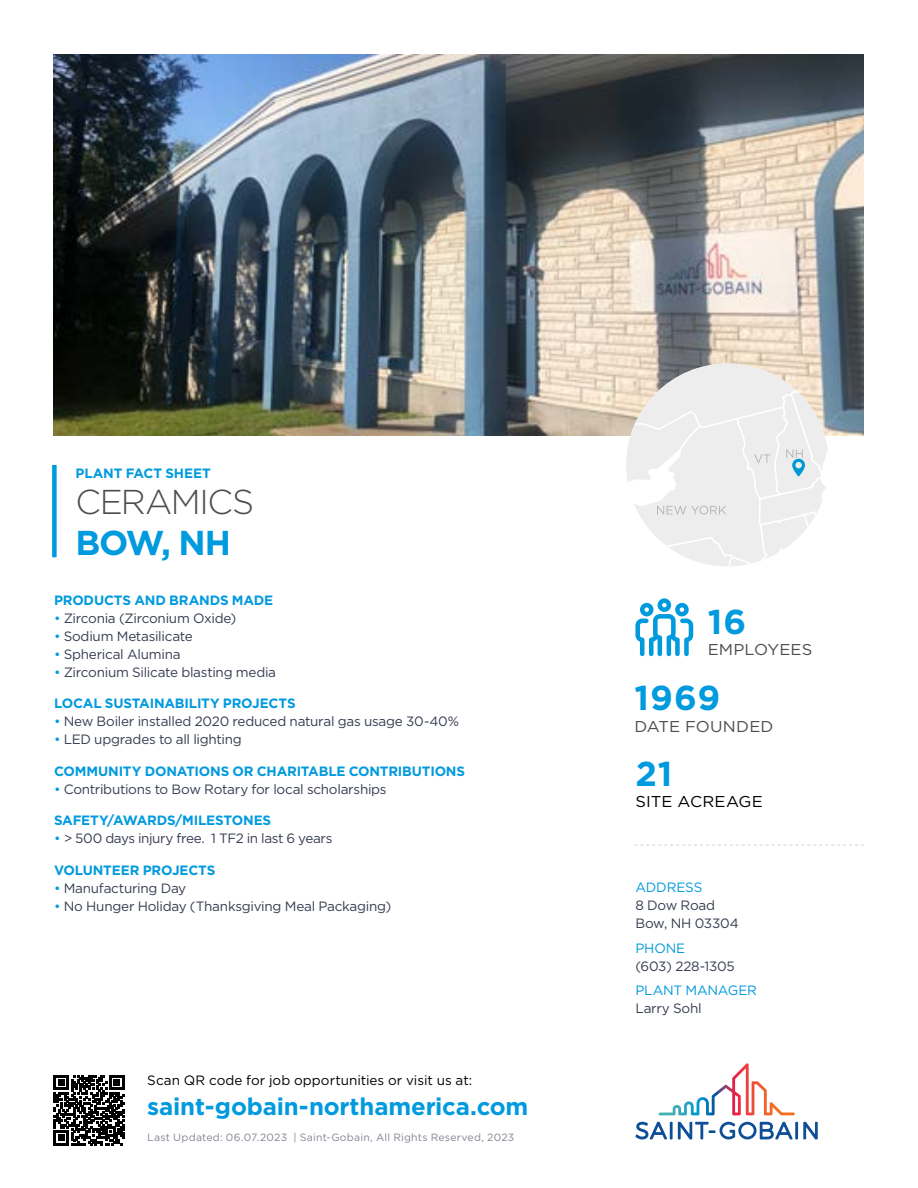
<style>
.page{position:relative;width:918px;height:1188px;background:#fff}
.page>*{position:absolute;margin:0;border:0;box-sizing:border-box;transform-origin:0 0}
.body{font:700 34.5px "Gotham";letter-spacing:.02em;color:#009ade}
.body-2{font:300 34.5px "Gotham";letter-spacing:-.04em;color:#4d4d4f}
.body-3{font:700 24px "Gotham";letter-spacing:-.005em;color:#009ade}
.body-4{font:15.6px "Gotham";color:#4d4d4f;scale:1.05 1}
.body-5{font:15.6px "Gotham";letter-spacing:.01em;color:#000;scale:1.05 1}
.body-6{font:13.5px/18px "Gotham";letter-spacing:-.02em;color:#373d52}
.body-7{font:700 13.5px "Gotham";letter-spacing:-.015em;color:#009ade}
.body-8{font:13.5px "Gotham";color:#000}
.body-9{font:13.5px "Gotham";letter-spacing:-.015em;color:#009ade}
.body-10{font:10.5px "Gotham";letter-spacing:.02em;color:#868492}
.s1{color:#009ade}
</style>
<div class="page">
<img style="left:54px;top:54px;width:810px;height:381px">
<svg style="left:626px;top:364px;width:203px;height:202px"></svg>
<svg style="left:635px;top:598px;width:58px;height:58px"></svg>
<svg style="left:634px;top:845px;width:230px;height:1px"></svg>
<div style="left:52px;top:465px;width:5px;height:92px;background:#009ade"></div>
<svg style="left:635px;top:1122px;width:32px;height:17px"></svg>
<hr style="left:670px;top:1122px;width:3px;height:17px;background:#0e4e96">
<svg style="left:678px;top:1122px;width:115px;height:17px"></svg>
<hr style="left:795px;top:1122px;width:3px;height:17px;background:#0e4e96">
<svg style="left:803px;top:1122px;width:15px;height:17px"></svg>
<svg style="left:659px;top:1063px;width:136px;height:52px"></svg>
<svg style="left:54px;top:1075px;width:70px;height:70px"></svg>
<p class="body-7" style="left:76px;top:466px;width:137px">PLANT FACT SHEET</p>
<p class="body-2" style="left:76px;top:483px;width:180px">CERAMICS</p>
<p class="body" style="left:76px;top:523px;width:157px">BOW, NH</p>
<p class="body-7" style="left:54px;top:592px;width:221px">PRODUCTS AND BRANDS MADE</p>
<p class="body-6" style="left:54px;top:609px;width:184px"><span class="s1">•</span> Zirconia (Zirconium Oxide)</p>
<p class="body-6" style="left:54px;top:627px;width:140px"><span class="s1">•</span> Sodium Metasilicate</p>
<p class="body-6" style="left:54px;top:645px;width:128px"><span class="s1">•</span> Spherical Alumina</p>
<p class="body-6" style="left:54px;top:663px;width:224px"><span class="s1">•</span> Zirconium Silicate blasting media</p>
<p class="body-7" style="left:54px;top:696px;width:243px">LOCAL SUSTAINABILITY PROJECTS</p>
<p class="body-6" style="left:54px;top:712px;width:407px"><span class="s1">•</span> New Boiler installed 2020 reduced natural gas usage 30-40%</p>
<p class="body-6" style="left:54px;top:730px;width:189px"><span class="s1">•</span> LED upgrades to all lighting</p>
<p class="body-7" style="left:54px;top:763px;width:413px">COMMUNITY DONATIONS OR CHARITABLE CONTRIBUTIONS</p>
<p class="body-6" style="left:54px;top:780px;width:334px"><span class="s1">•</span> Contributions to Bow Rotary for local scholarships</p>
<p class="body-7" style="left:54px;top:813px;width:219px">SAFETY/AWARDS/MILESTONES</p>
<p class="body-6" style="left:54px;top:829px;width:280px"><span class="s1">•</span> &gt; 500 days injury free. 1 TF2 in last 6 years</p>
<p class="body-7" style="left:54px;top:862px;width:163px">VOLUNTEER PROJECTS</p>
<p class="body-6" style="left:54px;top:879px;width:134px"><span class="s1">•</span> Manufacturing Day</p>
<p class="body-6" style="left:54px;top:897px;width:339px"><span class="s1">•</span> No Hunger Holiday (Thanksgiving Meal Packaging)</p>
<p class="body-8" style="left:147px;top:1073px;width:326px">Scan QR code for job opportunities or visit us at:</p>
<p class="body-3" style="left:147px;top:1093px;width:383px">saint-gobain-northamerica.com</p>
<p class="body-10" style="left:147px;top:1131px;width:369px">Last Updated: 06.07.2023 | Saint-Gobain, All Rights Reserved, 2023</p>
<p class="body" style="left:708px;top:601px;width:40px">16</p>
<p class="body-4" style="left:708px;top:641px;width:101px">EMPLOYEES</p>
<p class="body" style="left:634px;top:678px;width:87px">1969</p>
<p class="body-4" style="left:634px;top:717px;width:134px">DATE FOUNDED</p>
<p class="body" style="left:635px;top:754px;width:38px">21</p>
<p class="body-5" style="left:635px;top:793px;width:123px">SITE ACREAGE</p>
<p class="body-9" style="left:635px;top:880px;width:68px">ADDRESS</p>
<p class="body-6" style="left:635px;top:896px;width:105px">8 Dow Road<br>Bow, NH 03304</p>
<p class="body-9" style="left:635px;top:940px;width:51px">PHONE</p>
<p class="body-6" style="left:635px;top:957px;width:101px">(603) 228-1305</p>
<p class="body-9" style="left:635px;top:983px;width:123px">PLANT MANAGER</p>
<p class="body-6" style="left:635px;top:999px;width:68px">Larry Sohl</p>
</div>
